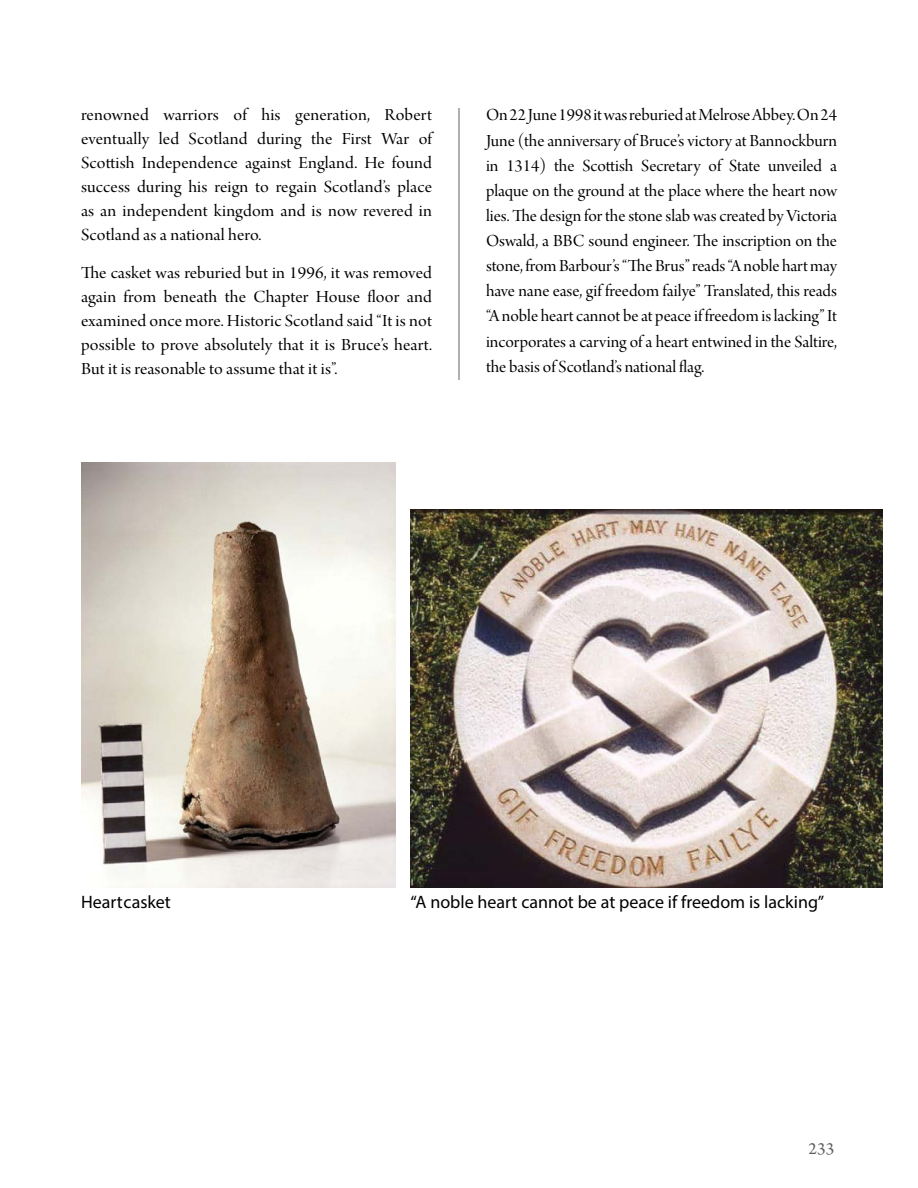
<style>
.page{position:relative;width:918px;height:1188px;background:#fff}
.page>*{position:absolute;margin:0;border:0;box-sizing:border-box;transform-origin:0 0}
.t1{font:18px/25.2px "Arno Pro Display";letter-spacing:.005em;color:#000;text-align:justify}
.t2{font:18px/24px "Arno Pro Display";letter-spacing:.005em;color:#000;text-align:justify;scale:1.05 1}
.t3{font:18px "Myriad Pro";color:#000}
.t4{font:18px "Arno Pro";color:#616061}
</style>
<div class="page">
<hr style="left:459px;top:108px;width:1px;height:272px;background:#616061">
<img style="left:81px;top:462px;width:315px;height:425px">
<img style="left:410px;top:510px;width:473px;height:377px">
<p class="t2" style="left:81px;top:104px;width:336px">renowned warriors of his generation, Robert eventually led Scotland during the First War of Scottish Independence against England. He found success during his reign to regain Scotland’s place as an independent kingdom and is now revered in Scotland as a national hero.</p>
<p class="t2" style="left:81px;top:262px;width:336px">The casket was reburied but in 1996, it was removed again from beneath the Chapter House floor and examined once more. Historic Scotland said “It is not possible to prove absolutely that it is Bruce’s heart.<br>But it is reasonable to assume that it is”.</p>
<p class="t1" style="left:486px;top:104px;width:353px">On 22 June 1998 it was reburied at Melrose Abbey. On 24<br>June (the anniversary of Bruce’s victory at Bannockburn in 1314) the Scottish Secretary of State unveiled a plaque on the ground at the place where the heart now lies. The design for the stone slab was created by Victoria Oswald, a BBC sound engineer. The inscription on the stone, from Barbour’s “The Brus” reads “A noble hart may have nane ease, gif freedom failye” Translated, this reads “A noble heart cannot be at peace if freedom is lacking” It incorporates a carving of a heart entwined in the Saltire, the basis of Scotland’s national flag.</p>
<p class="t3" style="left:81px;top:890px;width:91px">Heart casket</p>
<p class="t3" style="left:410px;top:890px;width:415px">“A noble heart cannot be at peace if freedom is lacking”</p>
<p class="t4" style="left:809px;top:1139px;width:27px">233</p>
</div>
